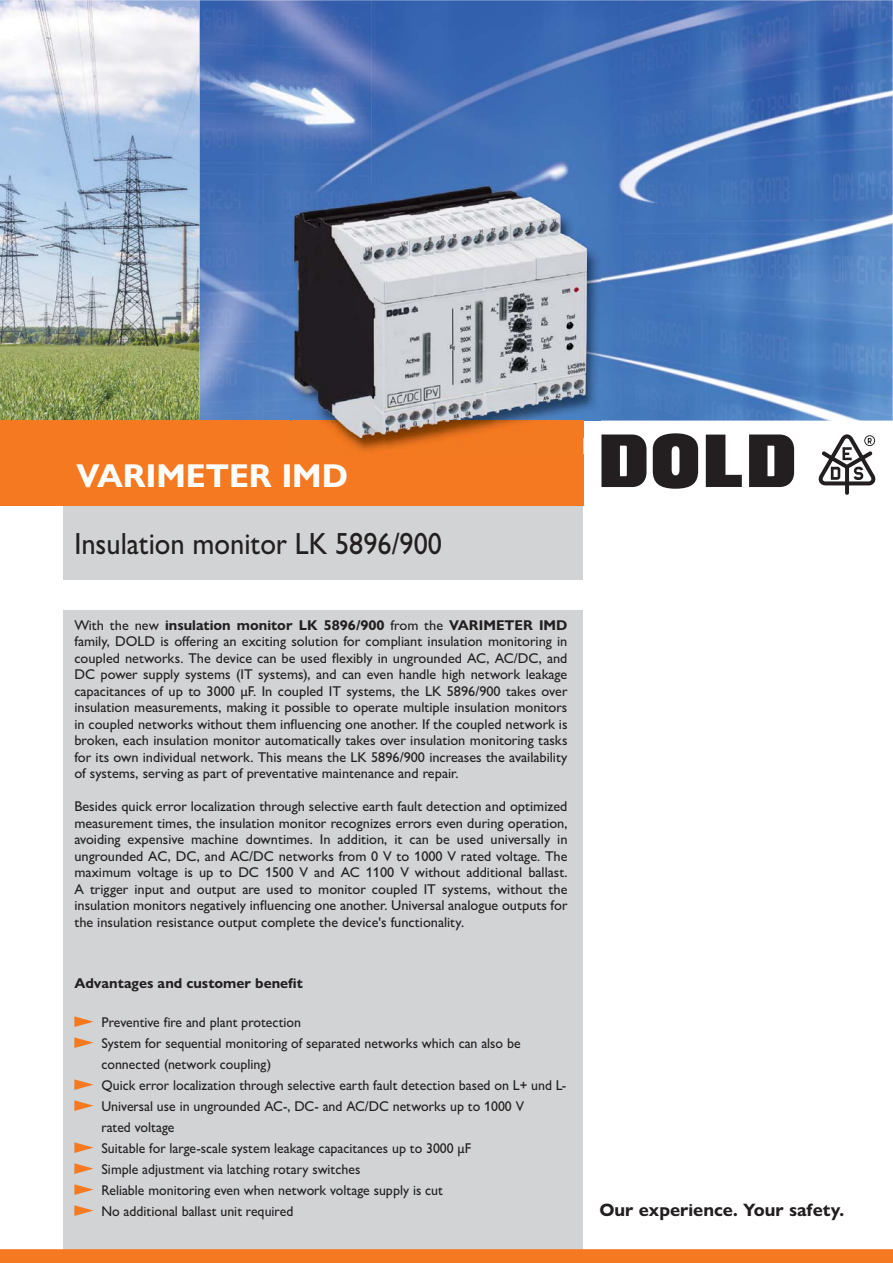
<style>
.page{position:relative;width:893px;height:1263px;background:#fff}
.page>*{position:absolute;margin:0;border:0;box-sizing:border-box;transform-origin:0 0}
.t1{font:700 33.15px "Gill Sans Nova";color:#fff}
.t2{font:500 30.75px "Gill Sans Nova";color:#231f20;scale:.92 1}
.t3{font:700 18px "Gill Sans Nova";color:#231f20}
.t4{font:500 14.25px/16.5px "Gill Sans Nova";color:#231f20;text-align:justify}
.t5{font:700 14.25px "Gill Sans Nova";color:#231f20}
.s1{font-weight:700}
</style>
<div class="page">
<img style="left:0;top:0;width:200px;height:421px">
<img style="left:372px;top:0;width:521px;height:210px">
<img style="left:601px;top:210px;width:292px;height:211px">
<img style="left:200px;top:0;width:172px;height:421px">
<div style="left:64px;top:610px;width:519px;height:639px;background:#d1d3d4"></div>
<svg style="left:0;top:1249px;width:893px;height:14px;background:#f37a22"></svg>
<div style="left:64px;top:506px;width:519px;height:74px;background:#d1d3d4"></div>
<svg style="left:706px;top:435px;width:36px;height:52px"></svg>
<svg style="left:653px;top:433px;width:45px;height:56px"></svg>
<svg style="left:749px;top:435px;width:45px;height:52px;background:#3e3a3b"></svg>
<svg style="left:601px;top:435px;width:45px;height:52px;background:#3f3b3c"></svg>
<svg style="left:818px;top:434px;width:57px;height:61px"></svg>
<div style="left:0;top:421px;width:583px;height:85px;background:#f47920"></div>
<img style="left:342px;top:437px;width:242px;height:17px">
<img style="left:587px;top:187px;width:14px;height:234px">
<img style="left:291px;top:187px;width:81px;height:234px">
<img style="left:292px;top:186px;width:295px;height:1px">
<img style="left:372px;top:187px;width:215px;height:250px">
<img style="left:325px;top:421px;width:258px;height:16px">
<svg style="left:74px;top:1016px;width:20px;height:11px"></svg>
<svg style="left:74px;top:1037px;width:20px;height:11px"></svg>
<svg style="left:74px;top:1079px;width:20px;height:11px"></svg>
<svg style="left:74px;top:1100px;width:20px;height:11px"></svg>
<svg style="left:74px;top:1142px;width:20px;height:11px"></svg>
<svg style="left:74px;top:1163px;width:20px;height:11px"></svg>
<svg style="left:74px;top:1184px;width:20px;height:11px"></svg>
<svg style="left:74px;top:1205px;width:20px;height:11px"></svg>
<h1 class="t1" style="left:77px;top:465px;width:273px">VARIMETER IMD</h1>
<h2 class="t2" style="left:74px;top:533px;width:401px">Insulation monitor LK 5896/900</h2>
<p class="t4" style="left:74px;top:618px;width:495px">With the new <span class="s1">insulation monitor LK 5896/900</span> from the <span class="s1">VARIMETER IMD </span>family, DOLD is offering an exciting solution for compliant insulation monitoring in coupled networks. The device can be used flexibly in ungrounded AC, AC/DC, and DC power supply systems (IT systems), and can even handle high network leakage capacitances of up to 3000 μF. In coupled IT systems, the LK 5896/900 takes over insulation measurements, making it possible to operate multiple insulation monitors in coupled networks without them influencing one another. If the coupled network is broken, each insulation monitor automatically takes over insulation monitoring tasks for its own individual network. This means the LK 5896/900 increases the availability of systems, serving as part of preventative maintenance and repair.</p>
<p class="t4" style="left:74px;top:800px;width:495px">Besides quick error localization through selective earth fault detection and optimized measurement times, the insulation monitor recognizes errors even during operation, avoiding expensive machine downtimes. In addition, it can be used universally in ungrounded AC, DC, and AC/DC networks from 0 V to 1000 V rated voltage. The maximum voltage is up to DC 1500 V and AC 1100 V without additional ballast.<br>A trigger input and output are used to monitor coupled IT systems, without the insulation monitors negatively influencing one another. Universal analogue outputs for the insulation resistance output complete the device's functionality.</p>
<p class="t5" style="left:74px;top:979px;width:230px">Advantages and customer benefit</p>
<p class="t4" style="left:101px;top:1013px;width:466px;line-height:21px;text-align:left">Preventive fire and plant protection<br>System for sequential monitoring of separated networks which can also be connected (network coupling)<br>Quick error localization through selective earth fault detection based on L+ und L-Universal use in ungrounded AC-, DC- and AC/DC networks up to 1000 V<br>rated voltage<br>Suitable for large-scale system leakage capacitances up to 3000 μF<br>Simple adjustment via latching rotary switches<br>Reliable monitoring even when network voltage supply is cut<br>No additional ballast unit required</p>
<p class="t3" style="left:599px;top:1204px;width:246px">Our experience. Your safety.</p>
</div>
